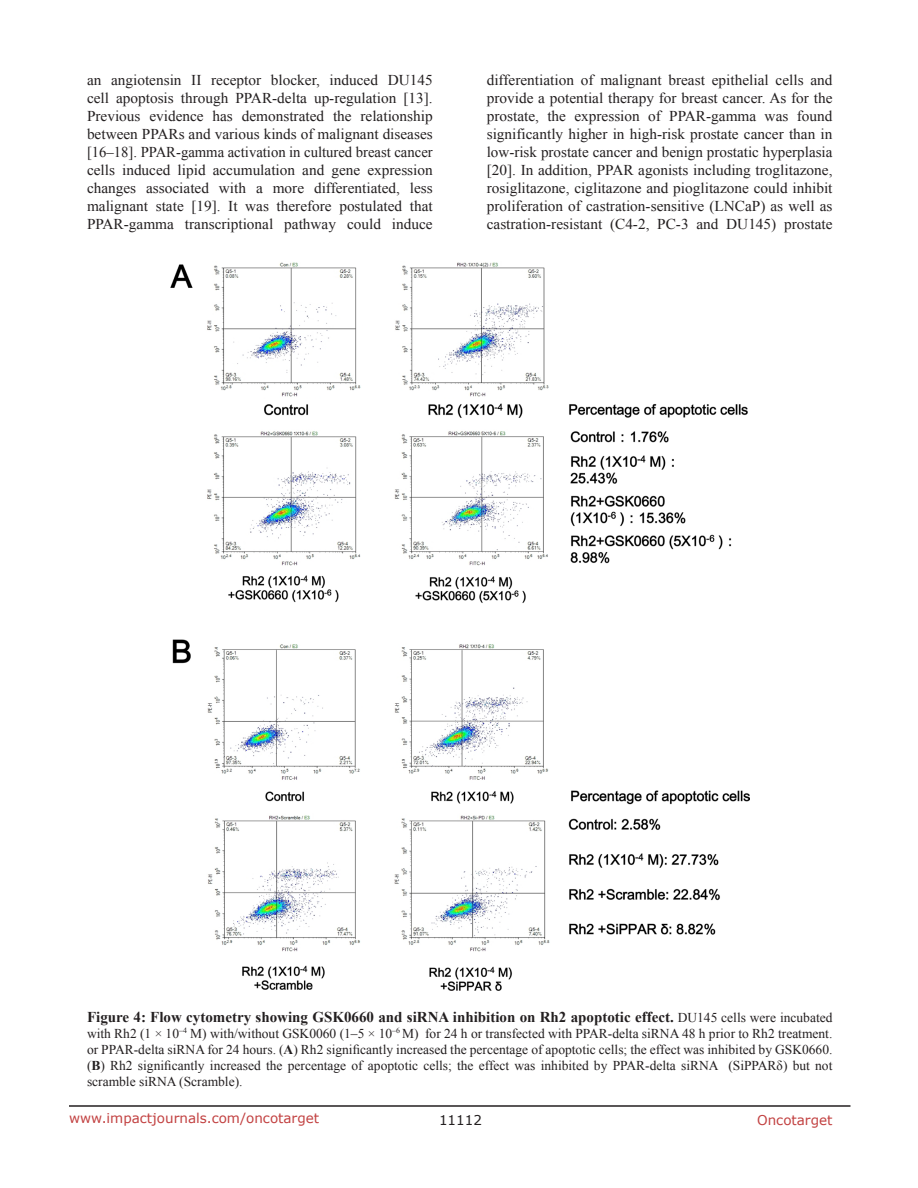
<style>
.page{position:relative;width:918px;height:1188px;background:#fff}
.page>*{position:absolute;margin:0;border:0;box-sizing:border-box;transform-origin:0 0}
.BodyText{font:15px/18px "Times New Roman";color:#231f20;text-align:justify}
.Figuretrx{font:700 15px "Times New Roman";color:#231f20}
.Figuretrx-2{font:13.5px/16.2px "Times New Roman";color:#231f20;text-align:justify}
.t1{font:13.5px "Verdana";color:#c24141}
.t2{font:13.5px "Verdana";color:#231f20}
.s1{font-weight:400;font-size:13.5px}
.s2{font-weight:700}
</style>
<div class="page">
<hr style="left:69px;top:1105px;width:781px;height:2px;background:#231f20">
<img style="left:170px;top:262px;width:579px;height:729px">
<p class="BodyText" style="left:87px;top:71px;width:347px">an angiotensin II receptor blocker, induced DU145 cell apoptosis through PPAR-delta up-regulation [13].<br>Previous evidence has demonstrated the relationship between PPARs and various kinds of malignant diseases [16–18]. PPAR-gamma activation in cultured breast cancer cells induced lipid accumulation and gene expression changes associated with a more differentiated, less malignant state [19]. It was therefore postulated that PPAR-gamma transcriptional pathway could induce</p>
<p class="BodyText" style="left:487px;top:71px;width:347px">differentiation of malignant breast epithelial cells and provide a potential therapy for breast cancer. As for the prostate, the expression of PPAR-gamma was found significantly higher in high-risk prostate cancer than in low-risk prostate cancer and benign prostatic hyperplasia [20]. In addition, PPAR agonists including troglitazone, rosiglitazone, ciglitazone and pioglitazone could inhibit proliferation of castration-sensitive (LNCaP) as well as castration-resistant (C4-2, PC-3 and DU145) prostate</p>
<p class="Figuretrx" style="left:87px;top:1006px;width:747px">Figure 4: Flow cytometry showing GSK0660 and siRNA inhibition on Rh2 apoptotic effect. <span class="s1">DU145 cells were incubated</span></p>
<p class="Figuretrx-2" style="left:87px;top:1025px;width:747px">with Rh2 (1 × 10<sup>–4</sup> M) with/without GSK0060 (1–5 × 10<sup>–6</sup> M) for 24 h or transfected with PPAR-delta siRNA 48 h prior to Rh2 treatment. or PPAR-delta siRNA for 24 hours. (<span class="s2">A</span>) Rh2 significantly increased the percentage of apoptotic cells; the effect was inhibited by GSK0660. (<span class="s2">B</span>) Rh2 significantly increased the percentage of apoptotic cells; the effect was inhibited by PPAR-delta siRNA (SiPPARδ) but not scramble siRNA (Scramble).</p>
<p class="t1" style="left:69px;top:1109px;width:252px">www.impactjournals.com/oncotarget</p>
<p class="t2" style="left:439px;top:1111px;width:44px">11112</p>
<p class="t1" style="left:757px;top:1111px;width:77px">Oncotarget</p>
</div>
